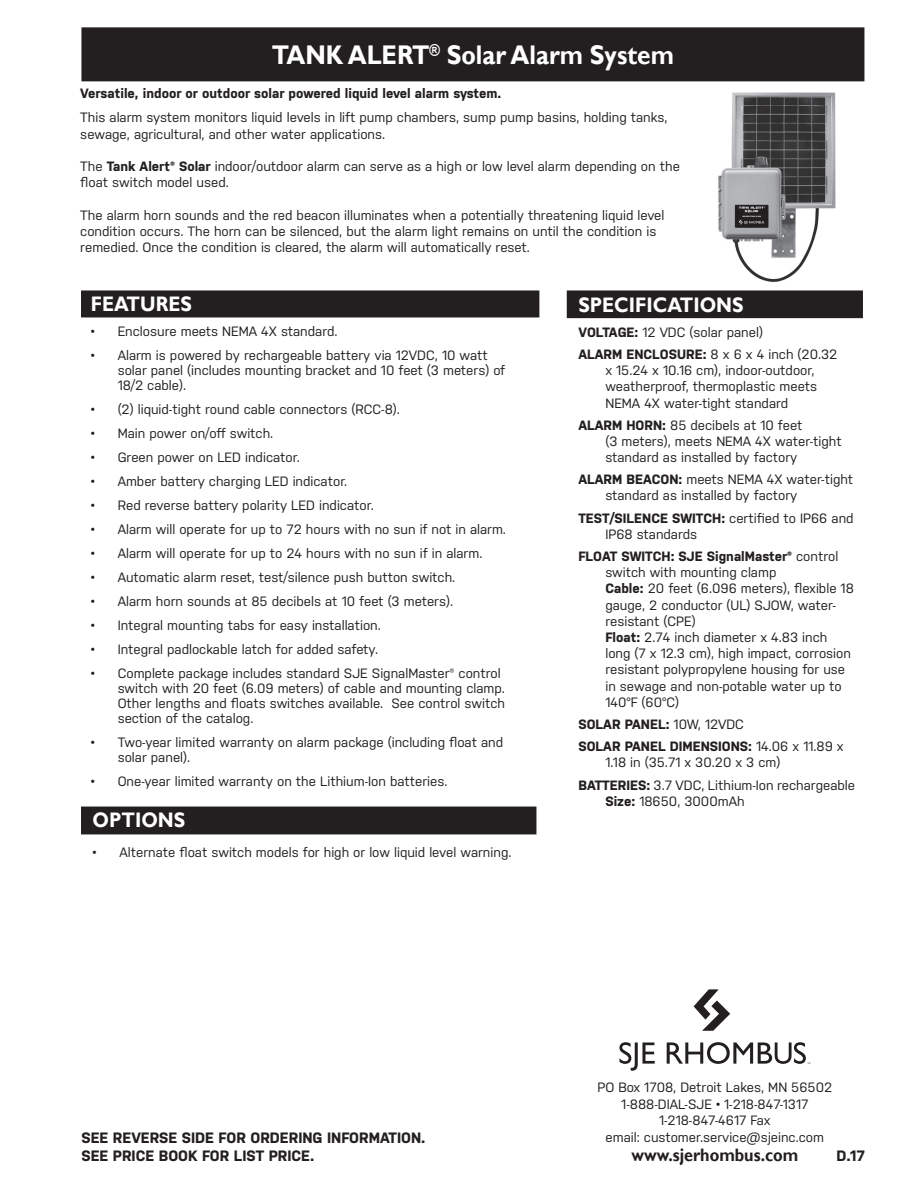
<style>
.page{position:relative;width:918px;height:1188px;background:#fff}
.page>*{position:absolute;margin:0;border:0;box-sizing:border-box;transform-origin:0 0}
.t1{font:700 27px "Gill Sans";color:#fff;scale:.9 1}
.t2{font:700 21px "Gill Sans";color:#fff;scale:.9 1}
.t3{font:700 18px "Gill Sans";color:#231f20;scale:.9 1}
.t4{font:700 15px/18px "Nudista";color:#231f20}
.t5{font:13.5px/16.2px "Nudista";color:#231f20}
.t6{font:700 13.5px/22.2px "Nudista";color:#231f20}
.s1{font-weight:700}
.s2{font-weight:400}
</style>
<div class="page">
<img style="left:718px;top:92px;width:118px;height:190px">
<div style="left:82px;top:28px;width:782px;height:53px;background:#231f20"></div>
<div style="left:81px;top:27px;width:783px;height:54px;border:2px solid #231f20"></div>
<div style="left:82px;top:807px;width:454px;height:27px;background:#231f20"></div>
<div style="left:82px;top:291px;width:457px;height:26px;background:#231f20"></div>
<div style="left:81px;top:290px;width:458px;height:27px;border:2px solid #231f20"></div>
<div style="left:568px;top:291px;width:294px;height:26px;background:#231f20"></div>
<div style="left:567px;top:290px;width:296px;height:28px;border:2px solid #231f20"></div>
<svg style="left:619px;top:1042px;width:36px;height:29px"></svg>
<svg style="left:694px;top:989px;width:36px;height:42px"></svg>
<svg style="left:667px;top:1042px;width:143px;height:22px"></svg>
<h1 class="t1" style="left:272px;top:38px;width:448px">TANK ALERT<sup>®</sup> Solar Alarm System</h1>
<p class="t6" style="left:80px;top:82px;width:423px">Versatile, indoor or outdoor solar powered liquid level alarm system.</p>
<p class="t5" style="left:80px;top:109px;width:589px">This alarm system monitors liquid levels in lift pump chambers, sump pump basins, holding tanks, sewage, agricultural, and other water applications.</p>
<p class="t5" style="left:80px;top:158px;width:601px">The <span class="s1">Tank Alert® Solar</span> indoor/outdoor alarm can serve as a high or low level alarm depending on the float switch model used.</p>
<p class="t5" style="left:80px;top:207px;width:586px">The alarm horn sounds and the red beacon illuminates when a potentially threatening liquid level condition occurs. The horn can be silenced, but the alarm light remains on until the condition is remedied. Once the condition is cleared, the alarm will automatically reset.</p>
<h2 class="t2" style="left:91px;top:291px;width:114px">FEATURES</h2>
<p class="t5" style="left:91px;top:323px;width:248px">• Enclosure meets NEMA 4X standard.</p>
<p class="t5" style="left:118px;top:348px;width:389px;line-height:15px;text-indent:-27px">• Alarm is powered by rechargeable battery via 12VDC, 10 watt solar panel (includes mounting bracket and 10 feet (3 meters) of<br>18/2 cable).</p>
<p class="t5" style="left:91px;top:401px;width:311px">• (2) liquid-tight round cable connectors (RCC-8).</p>
<p class="t5" style="left:91px;top:425px;width:184px">• Main power on/off switch.</p>
<p class="t5" style="left:91px;top:449px;width:211px">• Green power on LED indicator.</p>
<p class="t5" style="left:91px;top:473px;width:258px">• Amber battery charging LED indicator.</p>
<p class="t5" style="left:91px;top:497px;width:285px">• Red reverse battery polarity LED indicator.</p>
<p class="t5" style="left:91px;top:521px;width:417px">• Alarm will operate for up to 72 hours with no sun if not in alarm.</p>
<p class="t5" style="left:91px;top:545px;width:393px">• Alarm will operate for up to 24 hours with no sun if in alarm.</p>
<p class="t5" style="left:91px;top:569px;width:366px">• Automatic alarm reset, test/silence push button switch.</p>
<p class="t5" style="left:91px;top:593px;width:364px">• Alarm horn sounds at 85 decibels at 10 feet (3 meters).</p>
<p class="t5" style="left:91px;top:617px;width:292px">• Integral mounting tabs for easy installation.</p>
<p class="t5" style="left:91px;top:641px;width:289px">• Integral padlockable latch for added safety.</p>
<p class="t5" style="left:118px;top:666px;width:389px;line-height:15px;text-indent:-27px">• Complete package includes standard SJE SignalMaster® control switch with 20 feet (6.09 meters) of cable and mounting clamp.<br>Other lengths and floats switches available. See control switch section of the catalog.</p>
<p class="t5" style="left:118px;top:735px;width:387px;line-height:15px;text-indent:-27px">• Two-year limited warranty on alarm package (including float and solar panel).</p>
<p class="t5" style="left:91px;top:773px;width:358px">• One-year limited warranty on the Lithium-Ion batteries.</p>
<h2 class="t2" style="left:93px;top:807px;width:105px">OPTIONS</h2>
<p class="t5" style="left:93px;top:844px;width:420px">• Alternate float switch models for high or low liquid level warning.</p>
<h2 class="t2" style="left:578px;top:292px;width:185px">SPECIFICATIONS</h2>
<p class="t5" style="left:578px;top:321px;width:261px;line-height:22.2px"><span class="s1">VOLTAGE:</span> 12 VDC (solar panel)<br><span class="s1">ALARM ENCLOSURE:</span> 8 x 6 x 4 inch (20.32</p>
<p class="t5" style="left:605px;top:362px;width:213px">x 15.24 x 10.16 cm), indoor-outdoor, weatherproof, thermoplastic meets<br>NEMA 4X water-tight standard</p>
<p class="t5" style="left:605px;top:417px;width:238px;text-indent:-27px"><span class="s1">ALARM HORN:</span> 85 decibels at 10 feet<br>(3 meters), meets NEMA 4X water-tight standard as installed by factory</p>
<p class="t5" style="left:605px;top:471px;width:249px;text-indent:-27px"><span class="s1">ALARM BEACON:</span> meets NEMA 4X water-tight standard as installed by factory</p>
<p class="t5" style="left:605px;top:510px;width:250px;text-indent:-27px"><span class="s1">TEST/SILENCE SWITCH:</span> certified to IP66 and<br>IP68 standards</p>
<p class="t5" style="left:605px;top:548px;width:250px;text-indent:-27px"><span class="s1">FLOAT SWITCH: SJE SignalMaster®</span> control switch with mounting clamp<br><span class="s1">Cable:</span> 20 feet (6.096 meters), flexible 18 gauge, 2 conductor (UL) SJOW, water&shy;resistant (CPE)<br><span class="s1">Float:</span> 2.74 inch diameter x 4.83 inch long (7 x 12.3 cm), high impact, corrosion resistant polypropylene housing for use in sewage and non-potable water up to 140°F (60°C)</p>
<p class="t6" style="left:578px;top:713px;width:267px">SOLAR PANEL: <span class="s2">10W, 12VDC<br></span>SOLAR PANEL DIMENSIONS: <span class="s2">14.06 x 11.89 x</span></p>
<p class="t5" style="left:578px;top:752px;width:278px;line-height:22.2px;text-indent:27px">1.18 in (35.71 x 30.20 x 3 cm)<br><span class="s1">BATTERIES:</span> 3.7 VDC, Lithium-Ion rechargeable</p>
<p class="t5" style="left:605px;top:793px;width:141px"><span class="s1">Size:</span> 18650, 3000mAh</p>
<p class="t4" style="left:82px;top:1128px;width:345px">SEE REVERSE SIDE FOR ORDERING INFORMATION.<br>SEE PRICE BOOK FOR LIST PRICE.</p>
<p class="t5" style="left:597px;top:1079px;width:236px;text-align:center">PO Box 1708, Detroit Lakes, MN 56502<br>1-888-DIAL-SJE • 1-218-847-1317<br>1-218-847-4617 Fax<br>email: customer.service@sjeinc.com</p>
<h3 class="t3" style="left:631px;top:1144px;width:187px">www.sjerhombus.com</h3>
<p class="t4" style="left:837px;top:1147px;width:30px">D.17</p>
</div>
